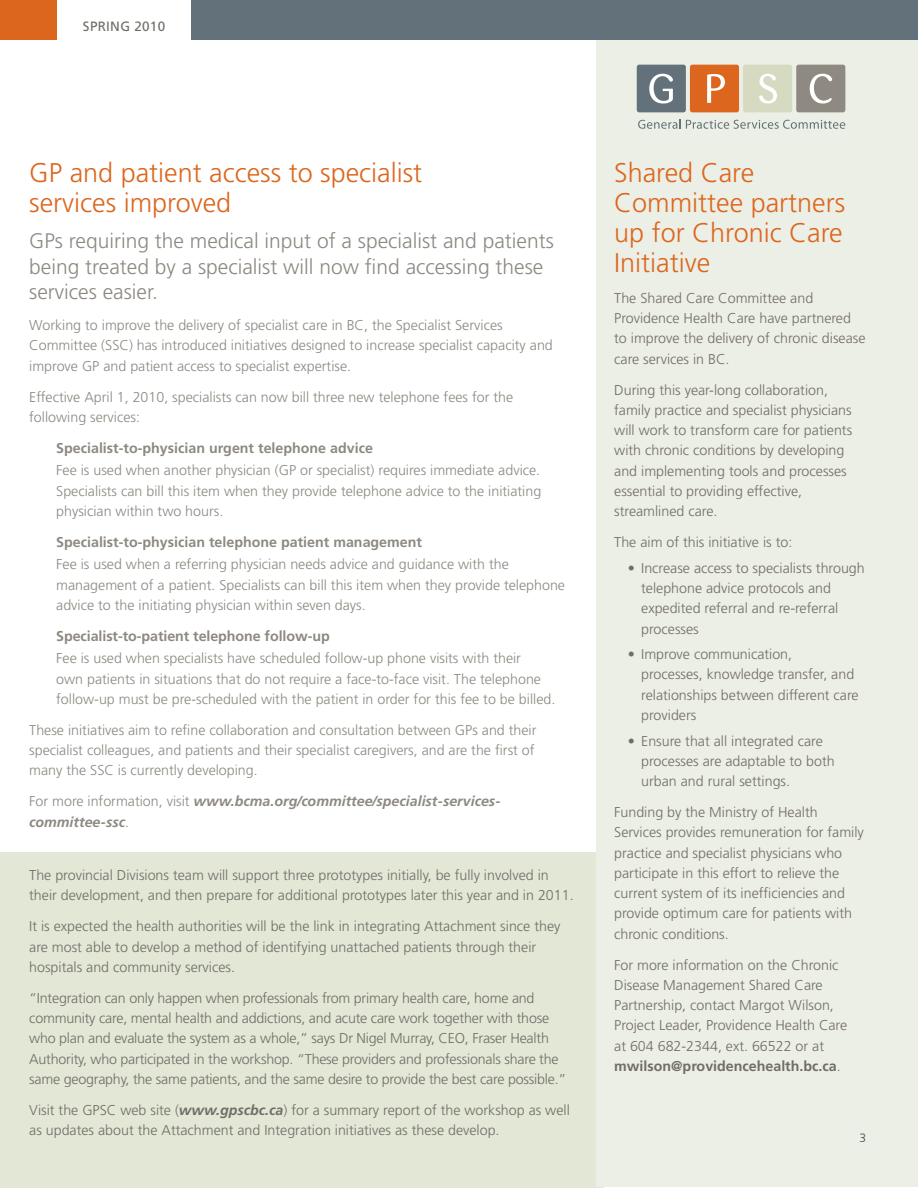
<style>
.page{position:relative;width:918px;height:1188px;background:#fff}
.page>*{position:absolute;margin:0;border:0;box-sizing:border-box;transform-origin:0 0}
.t1{font:300 27px/30px "Frutiger";color:#dc661e}
.t2{font:300 21px/25.5px "Frutiger";color:#8d8981}
.t3{font:300 14.25px/20.2px "Frutiger";color:#716d67}
.t4{font:300 14.25px/20.2px "Frutiger";color:#8d8981}
.t5{font:700 14.25px "Frutiger";color:#8d8981}
.t6{font:italic 700 14.25px/20.2px "Frutiger";color:#8d8981}
.t7{font:13.5px "Frutiger";letter-spacing:.02em;color:#716d67}
.t8{font:300 12px "Frutiger";color:#39464e}
.s1{font-weight:300;font-style:normal}
.s2{font-weight:700;font-style:italic}
.s3{font-weight:700}
</style>
<div class="page">
<div style="left:0;top:853px;width:604px;height:335px;background:#e2e7d6"></div>
<div style="left:596px;top:0;width:322px;height:1187px;background:#ecefe5"></div>
<div style="left:0;top:0;width:56px;height:39px;background:#dc661e"></div>
<div style="left:191px;top:0;width:727px;height:39px;background:#63717a"></div>
<div style="left:637px;top:65px;width:49px;height:47px;background:#63717a;border-radius:3px"></div>
<div style="left:690px;top:65px;width:49px;height:47px;background:#dc661e;border-radius:3px"></div>
<div style="left:743px;top:65px;width:49px;height:47px;background:#d5dac1;border-radius:3px"></div>
<div style="left:796px;top:65px;width:49px;height:47px;background:#8e8981;border-radius:3px"></div>
<svg style="left:649px;top:74px;width:24px;height:30px"></svg>
<svg style="left:707px;top:74px;width:18px;height:29px"></svg>
<svg style="left:759px;top:74px;width:18px;height:30px"></svg>
<svg style="left:810px;top:74px;width:22px;height:30px"></svg>
<svg style="left:638px;top:119px;width:207px;height:10px"></svg>
<p class="t7" style="left:83px;top:19px;width:84px">SPRING 2010</p>
<h1 class="t1" style="left:29px;top:157px;width:395px">GP and patient access to specialist services improved</h1>
<h2 class="t2" style="left:29px;top:228px;width:526px">GPs requiring the medical input of a specialist and patients being treated by a specialist will now find accessing these services easier.</h2>
<p class="t4" style="left:29px;top:315px;width:525px">Working to improve the delivery of specialist care in BC, the Specialist Services<br>Committee (SSC) has introduced initiatives designed to increase specialist capacity and improve GP and patient access to specialist expertise.</p>
<p class="t4" style="left:29px;top:387px;width:486px">Effective April 1, 2010, specialists can now bill three new telephone fees for the following services:</p>
<p class="t5" style="left:56px;top:440px;width:318px">Specialist-to-physician urgent telephone advice</p>
<p class="t4" style="left:56px;top:460px;width:487px;text-align:justify">Fee is used when another physician (GP or specialist) requires immediate advice.<br>Specialists can bill this item when they provide telephone advice to the initiating physician within two hours.</p>
<p class="t5" style="left:56px;top:534px;width:367px">Specialist-to-physician telephone patient management</p>
<p class="t4" style="left:56px;top:554px;width:510px">Fee is used when a referring physician needs advice and guidance with the management of a patient. Specialists can bill this item when they provide telephone advice to the initiating physician within seven days.</p>
<p class="t5" style="left:56px;top:628px;width:275px">Specialist-to-patient telephone follow-up</p>
<p class="t4" style="left:56px;top:648px;width:501px">Fee is used when specialists have scheduled follow-up phone visits with their<br>own patients in situations that do not require a face-to-face visit. The telephone follow-up must be pre-scheduled with the patient in order for this fee to be billed.</p>
<p class="t4" style="left:29px;top:720px;width:509px">These initiatives aim to refine collaboration and consultation between GPs and their specialist colleagues, and patients and their specialist caregivers, and are the first of many the SSC is currently developing.</p>
<p class="t6" style="left:29px;top:791px;width:473px"><span class="s1">For more information, visit</span> www.bcma.org/committee/specialist-services&shy;committee-ssc<span class="s1">.</span></p>
<p class="t3" style="left:29px;top:865px;width:546px">The provincial Divisions team will support three prototypes initially, be fully involved in their development, and then prepare for additional prototypes later this year and in 2011.</p>
<p class="t3" style="left:29px;top:916px;width:533px">It is expected the health authorities will be the link in integrating Attachment since they are most able to develop a method of identifying unattached patients through their hospitals and community services.</p>
<p class="t3" style="left:29px;top:988px;width:539px">“Integration can only happen when professionals from primary health care, home and community care, mental health and addictions, and acute care work together with those who plan and evaluate the system as a whole,” says Dr Nigel Murray, CEO, Fraser Health Authority, who participated in the workshop. “These providers and professionals share the same geography, the same patients, and the same desire to provide the best care possible.”</p>
<p class="t3" style="left:29px;top:1100px;width:542px">Visit the GPSC web site (<span class="s2">www.gpscbc.ca</span>) for a summary report of the workshop as well as updates about the Attachment and Integration initiatives as these develop.</p>
<h1 class="t1" style="left:614px;top:157px;width:232px">Shared Care<br>Committee partners up for Chronic Care<br>Initiative</h1>
<p class="t3" style="left:614px;top:288px;width:253px">The Shared Care Committee and<br>Providence Health Care have partnered to improve the delivery of chronic disease care services in BC.</p>
<p class="t3" style="left:614px;top:380px;width:240px">During this year-long collaboration, family practice and specialist physicians will work to transform care for patients with chronic conditions by developing and implementing tools and processes essential to providing effective, streamlined care.</p>
<p class="t3" style="left:614px;top:532px;width:180px">The aim of this initiative is to:</p>
<p class="t3" style="left:641px;top:558px;width:225px;text-indent:-13px">• Increase access to specialists through telephone advice protocols and expedited referral and re-referral processes</p>
<p class="t3" style="left:641px;top:644px;width:219px;text-indent:-13px">• Improve communication,<br>processes, knowledge transfer, and relationships between different care providers</p>
<p class="t3" style="left:641px;top:731px;width:195px;text-indent:-13px">• Ensure that all integrated care processes are adaptable to both urban and rural settings.</p>
<p class="t3" style="left:614px;top:802px;width:251px">Funding by the Ministry of Health Services provides remuneration for family practice and specialist physicians who participate in this effort to relieve the current system of its inefficiencies and provide optimum care for patients with chronic conditions.</p>
<p class="t3" style="left:614px;top:955px;width:235px">For more information on the Chronic Disease Management Shared Care Partnership, contact Margot Wilson, Project Leader, Providence Health Care at 604 682-2344, ext. 66522 or at <span class="s3">mwilson@providencehealth.bc.ca</span>.</p>
<p class="t8" style="left:860px;top:1131px;width:8px">3</p>
</div>
